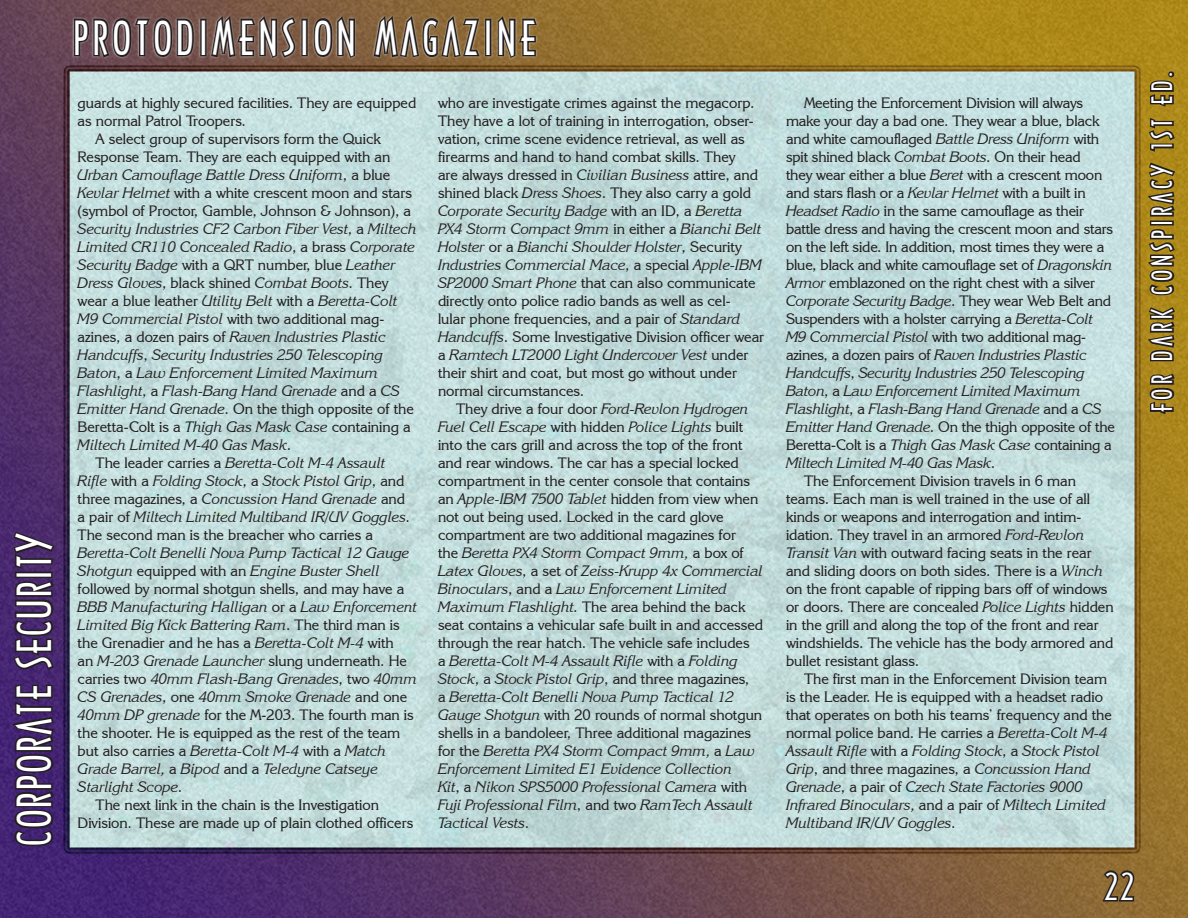
<style>
.page{position:relative;width:1188px;height:918px;background:#fff}
.page>*{position:absolute;margin:0;border:0;box-sizing:border-box;transform-origin:0 0}
.t1{font:45px "Arcitectura";letter-spacing:.1em;color:#fff}
.t2{font:36px "Arcitectura";color:#fff}
.t3{font:27px "Arcitectura";letter-spacing:.15em;color:#fff}
.Basic_Column_Text{font:15px/18px "Korinna IT Cby BT";color:#231f20}
.Basic_Column_Text-2{font:italic 15px/18px "Korinna IT Cby BT";color:#231f20}
.s1{font-style:normal}
.s2{font-style:italic}
</style>
<div class="page">
<img style="left:0;top:0;width:1188px;height:918px">
<svg style="left:1100px;top:869px;width:36px;height:34px"></svg>
<svg style="left:8px;top:682px;width:48px;height:166px;background:#35214e"></svg>
<svg style="left:11px;top:579px;width:45px;height:93px;background:#37234b"></svg>
<div style="left:15px;top:572px;width:38px;height:6px;border:3px solid #231f20"></div>
<svg style="left:12px;top:530px;width:44px;height:41px;background:#3c2652"></svg>
<svg style="left:1148px;top:372px;width:29px;height:44px"></svg>
<svg style="left:1139px;top:305px;width:38px;height:58px;background:#735b1c"></svg>
<svg style="left:1139px;top:227px;width:46px;height:70px;background:#80661b"></svg>
<div style="left:1150px;top:221px;width:24px;height:5px;border:3px solid #231f20"></div>
<svg style="left:1139px;top:161px;width:38px;height:57px;background:#7a611b"></svg>
<svg style="left:1147px;top:116px;width:30px;height:38px"></svg>
<svg style="left:1148px;top:70px;width:29px;height:39px"></svg>
<div style="left:71px;top:14px;width:469px;height:46px;background:#e6e7e9;opacity:.7"></div>
<svg style="left:72px;top:16px;width:123px;height:43px;background:#534244"></svg>
<div style="left:200px;top:19px;width:7px;height:37px;border:3px solid #231f20"></div>
<svg style="left:209px;top:10px;width:89px;height:63px;background:#614b42"></svg>
<div style="left:301px;top:19px;width:7px;height:37px;border:3px solid #231f20"></div>
<svg style="left:312px;top:12px;width:45px;height:51px;background:#5e4b3d"></svg>
<svg style="left:372px;top:10px;width:110px;height:63px;background:#6b543a"></svg>
<div style="left:485px;top:19px;width:6px;height:37px;border:3px solid #231f20"></div>
<svg style="left:496px;top:12px;width:43px;height:51px;background:#695436"></svg>
<h1 class="t1" style="left:13px;top:846px;width:313px;rotate:-90deg">Corporate Security</h1>
<h1 class="t1" style="left:74px;top:17px;width:464px">PROTODIMENSION MAGAZINE</h1>
<p class="Basic_Column_Text" style="left:78px;top:94px;width:340px">guards at highly secured facilities. They are equipped as normal Patrol Troopers.</p>
<p class="Basic_Column_Text-2" style="left:78px;top:130px;width:340px;text-indent:18px"><span class="s1">A select group of supervisors form the Quick Response Team. They are each equipped with an </span>Urban Camouflage Battle Dress Uniform<span class="s1">, a blue </span>Kevlar Helmet <span class="s1">with a white crescent moon and stars (symbol of Proctor, Gamble, Johnson &amp; Johnson), a </span>Security Industries CF2 Carbon Fiber Vest<span class="s1">, a</span> Miltech Limited CR110 Concealed Radio<span class="s1">, a brass</span> Corporate Security Badge <span class="s1">with a QRT number, blue</span> Leather Dress Gloves<span class="s1">, black shined</span> Combat Boots<span class="s1">. They wear a blue leather</span> Utility Belt <span class="s1">with a</span> Beretta-Colt M9 Commercial Pistol <span class="s1">with two additional mag&shy;azines, a dozen pairs of</span> Raven Industries Plastic Handcuffs<span class="s1">,</span> Security Industries 250 Telescoping Baton<span class="s1">, a</span> Law Enforcement Limited Maximum Flashlight<span class="s1">, a</span> Flash-Bang Hand Grenade <span class="s1">and a</span> CS Emitter Hand Grenade<span class="s1">. On the thigh opposite of the Beretta-Colt is a</span> Thigh Gas Mask Case <span class="s1">containing a </span>Miltech Limited M-40 Gas Mask<span class="s1">.</span></p>
<p class="Basic_Column_Text-2" style="left:78px;top:454px;width:341px;text-indent:18px"><span class="s1">The leader carries a</span> Beretta-Colt M-4 Assault Rifle <span class="s1">with a</span> Folding Stock<span class="s1">, a</span> Stock Pistol Grip<span class="s1">, and three magazines, a</span> Concussion Hand Grenade <span class="s1">and<br>a pair of</span> Miltech Limited Multiband IR/UV Goggles<span class="s1">.<br>The second man is the breacher who carries a </span>Beretta-Colt Benelli Nova Pump Tactical 12 Gauge Shotgun <span class="s1">equipped with an</span> Engine Buster Shell <span class="s1">followed by normal shotgun shells, and may have a </span>BBB Manufacturing Halligan <span class="s1">or a</span> Law Enforcement Limited Big Kick Battering Ram<span class="s1">. The third man is the Grenadier and he has a</span> Beretta-Colt M-4 <span class="s1">with<br>an</span> M-203 Grenade Launcher <span class="s1">slung underneath. He carries two</span> 40mm Flash-Bang Grenades<span class="s1">, two</span> 40mm CS Grenades<span class="s1">, one</span> 40mm Smoke Grenade <span class="s1">and one </span>40mm DP grenade <span class="s1">for the M-203. The fourth man is the shooter. He is equipped as the rest of the team but also carries a</span> Beretta-Colt M-4 <span class="s1">with a</span> Match Grade Barrel, <span class="s1">a</span> Bipod <span class="s1">and a</span> Teledyne Catseye Starlight Scope<span class="s1">.</span></p>
<p class="Basic_Column_Text" style="left:78px;top:796px;width:337px;text-indent:18px">The next link in the chain is the Investigation<br>Division. These are made up of plain clothed officers</p>
<p class="Basic_Column_Text" style="left:438px;top:94px;width:328px">who are investigate crimes against the megacorp.<br>They have a lot of training in interrogation, obser&shy;vation, crime scene evidence retrieval, as well as firearms and hand to hand combat skills. They<br>are always dressed in <span class="s2">Civilian Business</span> attire, and shined black <span class="s2">Dress Shoes</span>. They also carry a gold <span class="s2">Corporate Security Badge</span> with an ID, a <span class="s2">Beretta PX4 Storm Compact 9mm</span> in either a <span class="s2">Bianchi Belt Holster</span> or a <span class="s2">Bianchi Shoulder Holster</span>, Security <span class="s2">Industries Commercial Mace</span>, a special <span class="s2">Apple-IBM SP2000 Smart Phone</span> that can also communicate directly onto police radio bands as well as cel-<br>lular phone frequencies, and a pair of <span class="s2">Standard Handcuffs</span>. Some Investigative Division officer wear a <span class="s2">Ramtech LT2000 Light Undercover Vest</span> under their shirt and coat, but most go without under normal circumstances.</p>
<p class="Basic_Column_Text" style="left:438px;top:400px;width:327px;text-indent:18px">They drive a four door <span class="s2">Ford-Revlon Hydrogen Fuel Cell Escape</span> with hidden <span class="s2">Police Lights</span> built into the cars grill and across the top of the front and rear windows. The car has a special locked compartment in the center console that contains an <span class="s2">Apple-IBM 7500 Tablet</span> hidden from view when not out being used. Locked in the card glove compartment are two additional magazines for<br>the <span class="s2">Beretta PX4 Storm Compact 9mm,</span> a box of <span class="s2">Latex Gloves</span>, a set of <span class="s2">Zeiss-Krupp 4x Commercial Binoculars</span>, and a <span class="s2">Law Enforcement Limited Maximum Flashlight.</span> The area behind the back seat contains a vehicular safe built in and accessed through the rear hatch. The vehicle safe includes<br>a <span class="s2">Beretta-Colt M-4 Assault Rifle</span> with a <span class="s2">Folding Stock</span>, a <span class="s2">Stock Pistol Grip</span>, and three magazines,<br>a <span class="s2">Beretta-Colt Benelli Nova Pump Tactical 12<br>Gauge Shotgun</span> with 20 rounds of normal shotgun shells in a bandoleer, Three additional magazines for the <span class="s2">Beretta PX4 Storm Compact 9mm,</span> a <span class="s2">Law Enforcement Limited E1 Evidence Collection<br>Kit</span>, a <span class="s2">Nikon SPS5000 Professional Camera</span> with <span class="s2">Fuji Professional Film</span>, and two <span class="s2">RamTech Assault Tactical Vests</span>.</p>
<p class="Basic_Column_Text" style="left:786px;top:94px;width:330px;text-indent:18px">Meeting the Enforcement Division will always make your day a bad one. They wear a blue, black and white camouflaged <span class="s2">Battle Dress Uniform</span> with spit shined black <span class="s2">Combat Boots</span>. On their head<br>they wear either a blue <span class="s2">Beret</span> with a crescent moon and stars flash or a <span class="s2">Kevlar Helmet</span> with a built in <span class="s2">Headset Radio</span> in the same camouflage as their battle dress and having the crescent moon and stars on the left side. In addition, most times they were a blue, black and white camouflage set of <span class="s2">Dragonskin Armor</span> emblazoned on the right chest with a silver <span class="s2">Corporate Security Badge</span>. They wear Web Belt and Suspenders with a holster carrying a <span class="s2">Beretta-Colt M9 Commercial Pistol</span> with two additional mag&shy;azines, a dozen pairs of <span class="s2">Raven Industries Plastic Handcuffs</span>, <span class="s2">Security Industries 250 Telescoping Baton</span>, a <span class="s2">Law Enforcement Limited Maximum Flashlight</span>, a <span class="s2">Flash-Bang Hand Grenade</span> and a <span class="s2">CS Emitter Hand Grenade</span>. On the thigh opposite of the Beretta-Colt is a <span class="s2">Thigh Gas Mask Case</span> containing a <span class="s2">Miltech Limited M-40 Gas Mask</span>.</p>
<p class="Basic_Column_Text" style="left:786px;top:472px;width:329px;text-indent:18px">The Enforcement Division travels in 6 man teams. Each man is well trained in the use of all kinds or weapons and interrogation and intim&shy;idation. They travel in an armored <span class="s2">Ford-Revlon Transit Van</span> with outward facing seats in the rear and sliding doors on both sides. There is a <span class="s2">Winch </span>on the front capable of ripping bars off of windows or doors. There are concealed <span class="s2">Police Lights</span> hidden in the grill and along the top of the front and rear windshields. The vehicle has the body armored and bullet resistant glass.</p>
<p class="Basic_Column_Text" style="left:786px;top:670px;width:328px;text-indent:18px">The first man in the Enforcement Division team is the Leader. He is equipped with a headset radio that operates on both his teams’ frequency and the normal police band. He carries a <span class="s2">Beretta-Colt M-4<br>Assault Rifle</span> with a <span class="s2">Folding Stock</span>, a <span class="s2">Stock Pistol Grip</span>, and three magazines, a <span class="s2">Concussion Hand Grenade</span>, a pair of <span class="s2">Czech State Factories 9000<br>Infrared Binoculars,</span> and a pair of <span class="s2">Miltech Limited Multiband IR/UV Goggles</span>.</p>
<h2 class="t2" style="left:1104px;top:870px;width:32px">22</h2>
<h3 class="t3" style="left:1149px;top:412px;width:342px;rotate:-90deg">For Dark Conspiracy 1st Ed.</h3>
</div>
